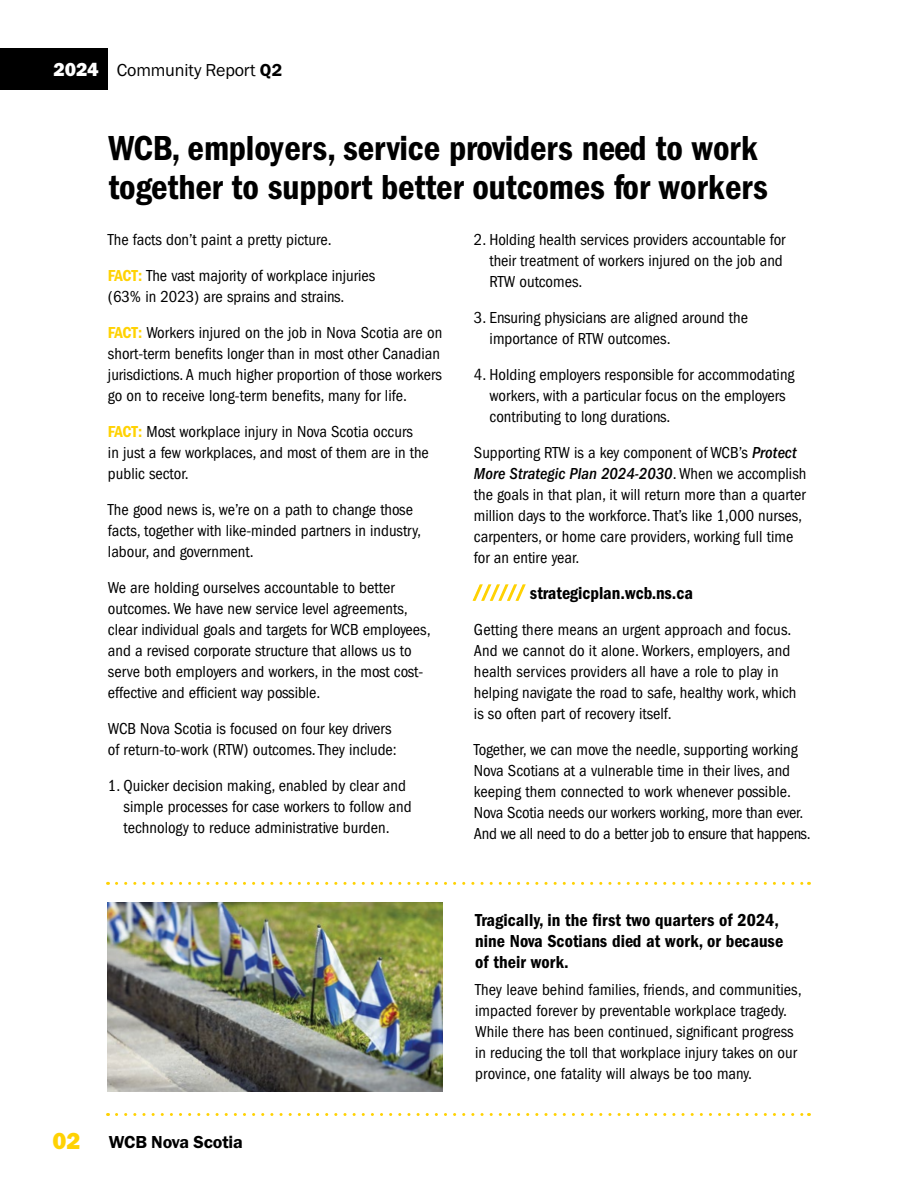
<style>
.page{position:relative;width:918px;height:1188px;background:#fff}
.page>*{position:absolute;margin:0;border:0;box-sizing:border-box;transform-origin:0 0}
.t1{font:36px/39px "Franklin Gothic LT Pro Cn Dm";letter-spacing:-.005em;color:#000}
.t2{font:18px/21px "Franklin Gothic LT Pro Cn Dm";letter-spacing:.005em;color:#000}
.t3{font:18px "Franklin Gothic URW Boo";letter-spacing:-.01em;color:#000}
.t4{font:18px "Franklin Gothic URW Dem";letter-spacing:-.01em;color:#000}
.t5{font:condensed 16.5px/21px "Franklin Gothic LT Pro";color:#000}
.s1{font-family:"Franklin Gothic URW Hea";font-size:19.5px;color:#fff}
.s2{font-family:"Franklin Gothic URW Dem"}
.s3{font-family:"Franklin Gothic LT Pro Cn Dm";font-stretch:normal;color:#ffd203}
.s4{font-weight:500;font-style:italic}
.s5{font-family:"Franklin Gothic LT Pro";font-weight:500;font-stretch:condensed;color:#ffd203}
.s6{font-family:"Franklin Gothic URW Hea";font-size:24px;color:#ffd203}
</style>
<div class="page">
<div style="left:0;top:48px;width:108px;height:41px;background:#000"></div>
<svg style="left:117px;top:882px;width:693px;height:3px"></svg>
<svg style="left:117px;top:1113px;width:693px;height:3px"></svg>
<img style="left:108px;top:903px;width:334px;height:189px">
<p class="t3" style="left:54px;top:58px;width:230px"><span class="s1">2024</span> Community Report <span class="s2">Q2</span></p>
<h1 class="t1" style="left:108px;top:128px;width:661px">WCB, employers, service providers need to work together to support better outcomes for workers</h1>
<p class="t5" style="left:108px;top:221px;width:269px;line-height:36px">The facts don’t paint a pretty picture.<br><span class="s3">FACT:</span> The vast majority of workplace injuries</p>
<p class="t5" style="left:108px;top:278px;width:336px;line-height:36px">(63% in 2023) are sprains and strains.<br><span class="s3">FACT:</span> Workers injured on the job in Nova Scotia are on</p>
<p class="t5" style="left:108px;top:343px;width:336px">short-term benefits longer than in most other Canadian jurisdictions. A much higher proportion of those workers go on to receive long-term benefits, many for life.</p>
<p class="t5" style="left:108px;top:421px;width:322px"><span class="s3">FACT:</span> Most workplace injury in Nova Scotia occurs<br>in just a few workplaces, and most of them are in the public sector.</p>
<p class="t5" style="left:108px;top:499px;width:314px">The good news is, we’re on a path to change those facts, together with like-minded partners in industry, labour, and government.</p>
<p class="t5" style="left:108px;top:577px;width:324px">We are holding ourselves accountable to better outcomes. We have new service level agreements, clear individual goals and targets for WCB employees, and a revised corporate structure that allows us to serve both employers and workers, in the most cost&shy;effective and efficient way possible.</p>
<p class="t5" style="left:108px;top:718px;width:290px">WCB Nova Scotia is focused on four key drivers of return-to-work (RTW) outcomes. They include:</p>
<p class="t5" style="left:124px;top:775px;width:289px;text-indent:-16px">1. Quicker decision making, enabled by clear and simple processes for case workers to follow and technology to reduce administrative burden.</p>
<p class="t5" style="left:489px;top:229px;width:297px;text-indent:-16px">2. Holding health services providers accountable for their treatment of workers injured on the job and<br>RTW outcomes.</p>
<p class="t5" style="left:490px;top:307px;width:260px;text-indent:-16px">3. Ensuring physicians are aligned around the importance of RTW outcomes.</p>
<p class="t5" style="left:490px;top:364px;width:307px;text-indent:-16px">4. Holding employers responsible for accommodating workers, with a particular focus on the employers contributing to long durations.</p>
<p class="t5" style="left:474px;top:442px;width:334px">Supporting RTW is a key component of WCB’s <span class="s4">Protect More Strategic Plan 2024-2030</span>. When we accomplish the goals in that plan, it will return more than a quarter million days to the workforce. That’s like 1,000 nurses, carpenters, or home care providers, working full time for an entire year.</p>
<p class="t2" style="left:474px;top:582px;width:221px"><span class="s5">//////</span> strategicplan.wcb.ns.ca</p>
<p class="t5" style="left:474px;top:619px;width:324px">Getting there means an urgent approach and focus.<br>And we cannot do it alone. Workers, employers, and health services providers all have a role to play in helping navigate the road to safe, healthy work, which is so often part of recovery itself.</p>
<p class="t5" style="left:474px;top:739px;width:338px">Together, we can move the needle, supporting working Nova Scotians at a vulnerable time in their lives, and keeping them connected to work whenever possible.<br>Nova Scotia needs our workers working, more than ever.<br>And we all need to do a better job to ensure that happens.</p>
<p class="t4" style="left:52px;top:1130px;width:192px"><span class="s6">02</span> WCB Nova Scotia</p>
<p class="t2" style="left:475px;top:909px;width:310px">Tragically, in the first two quarters of 2024, nine Nova Scotians died at work, or because of their work.</p>
<p class="t5" style="left:475px;top:979px;width:328px">They leave behind families, friends, and communities, impacted forever by preventable workplace tragedy.<br>While there has been continued, significant progress in reducing the toll that workplace injury takes on our province, one fatality will always be too many.</p>
</div>
